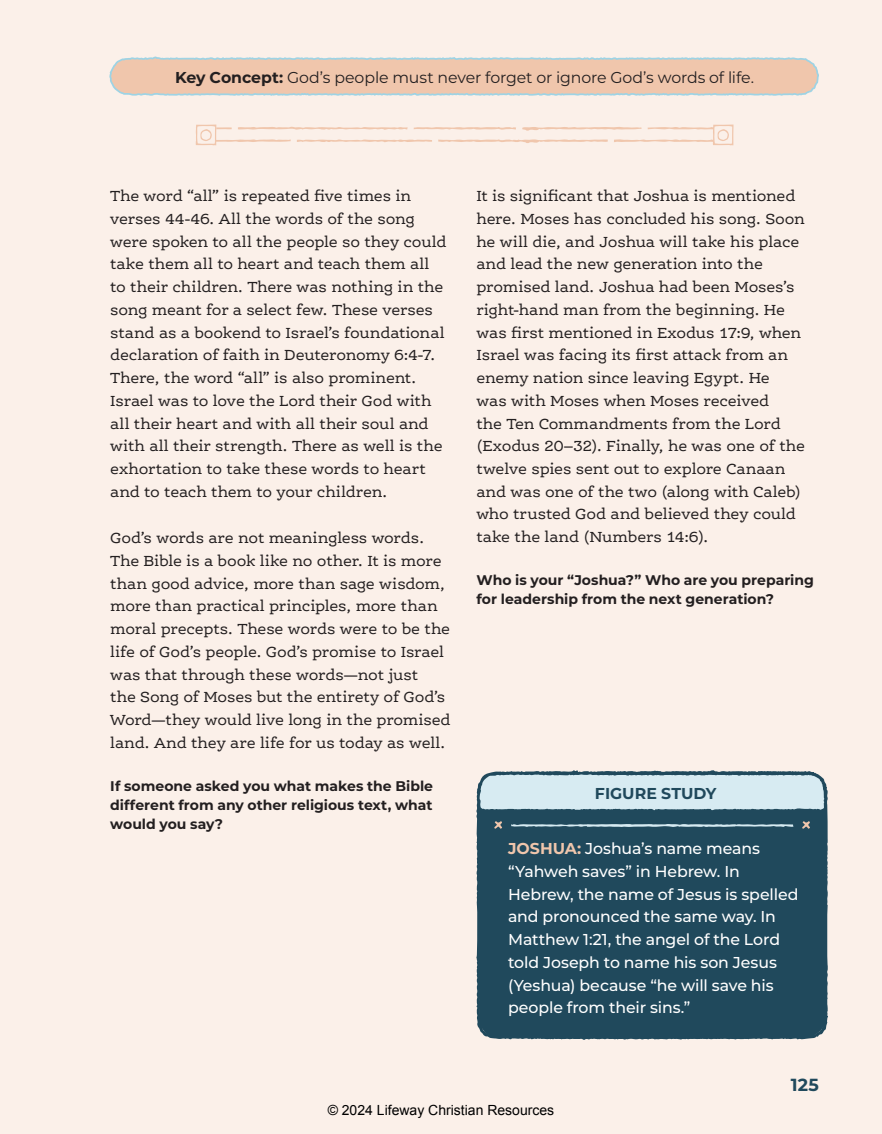
<style>
.page{position:relative;width:882px;height:1134px;background:#fbf0e9}
.page>*{position:absolute;margin:0;border:0;box-sizing:border-box;transform-origin:0 0}
.t1{font:700 17.5px "Montserrat";color:#20495c}
.t2{font:15.75px/22.8px "Ernestine Pro";letter-spacing:-.015em;color:#231f20}
.t3{font:500 15.75px/22.8px "Montserrat";letter-spacing:-.01em;color:#fff}
.t4{font:15.75px "Montserrat";letter-spacing:-.005em;color:#231f20}
.t5{font:700 15.75px "Montserrat";letter-spacing:.005em;color:#20495c}
.t6{font:700 14px/19.2px "Montserrat";color:#231f20;text-align:justify}
.t7{font:14px "Arial";color:#000}
.s1{font-weight:700}
.s2{font-weight:700;color:#f0c6ac}
</style>
<div class="page">
<svg style="left:109px;top:56px;width:710px;height:40px;background:#e9cab5"></svg>
<svg style="left:196px;top:125px;width:538px;height:20px"></svg>
<svg style="left:476px;top:770px;width:239px;height:270px;background:#446777"></svg>
<svg style="left:548px;top:771px;width:280px;height:269px;background:#395f70"></svg>
<svg style="left:511px;top:824px;width:282px;height:3px"></svg>
<svg style="left:494px;top:821px;width:8px;height:8px"></svg>
<svg style="left:802px;top:821px;width:8px;height:8px"></svg>
<p class="t4" style="left:175px;top:66px;width:580px"><span class="s1">Key Concept:</span> God’s people must never forget or ignore God’s words of life.</p>
<p class="t2" style="left:110px;top:184px;width:338px">The word “all” is repeated five times in verses 44-46. All the words of the song were spoken to all the people so they could take them all to heart and teach them all to their children. There was nothing in the song meant for a select few. These verses stand as a bookend to Israel’s foundational declaration of faith in Deuteronomy 6:4-7.<br>There, the word “all” is also prominent.<br>Israel was to love the Lord their God with all their heart and with all their soul and with all their strength. There as well is the exhortation to take these words to heart and to teach them to your children.</p>
<p class="t2" style="left:110px;top:526px;width:342px">God’s words are not meaningless words.<br>The Bible is a book like no other. It is more than good advice, more than sage wisdom, more than practical principles, more than moral precepts. These words were to be the life of God’s people. God’s promise to Israel was that through these words—not just<br>the Song of Moses but the entirety of God’s Word—they would live long in the promised land. And they are life for us today as well.</p>
<p class="t6" style="left:110px;top:776px;width:324px">If someone asked you what makes the Bible different from any other religious text, what would you say?</p>
<p class="t2" style="left:476px;top:184px;width:330px">It is significant that Joshua is mentioned here. Moses has concluded his song. Soon he will die, and Joshua will take his place and lead the new generation into the promised land. Joshua had been Moses’s right-hand man from the beginning. He was first mentioned in Exodus 17:9, when Israel was facing its first attack from an enemy nation since leaving Egypt. He<br>was with Moses when Moses received<br>the Ten Commandments from the Lord (Exodus 20–32). Finally, he was one of the twelve spies sent out to explore Canaan and was one of the two (along with Caleb) who trusted God and believed they could take the land (Numbers 14:6).</p>
<p class="t6" style="left:476px;top:570px;width:339px">Who is your “Joshua?” Who are you preparing for leadership from the next generation?</p>
<p class="t5" style="left:595px;top:782px;width:123px">FIGURE STUDY</p>
<p class="t3" style="left:508px;top:837px;width:292px"><span class="s2">JOSHUA:</span> Joshua’s name means “Yahweh saves” in Hebrew. In<br>Hebrew, the name of Jesus is spelled and pronounced the same way. In<br>Matthew 1:21, the angel of the Lord told Joseph to name his son Jesus (Yeshua) because “he will save his people from their sins.”</p>
<p class="t1" style="left:791px;top:1072px;width:30px">125</p>
<p class="t7" style="left:328px;top:1101px;width:228px">© 2024 Lifeway Christian Resources</p>
</div>
